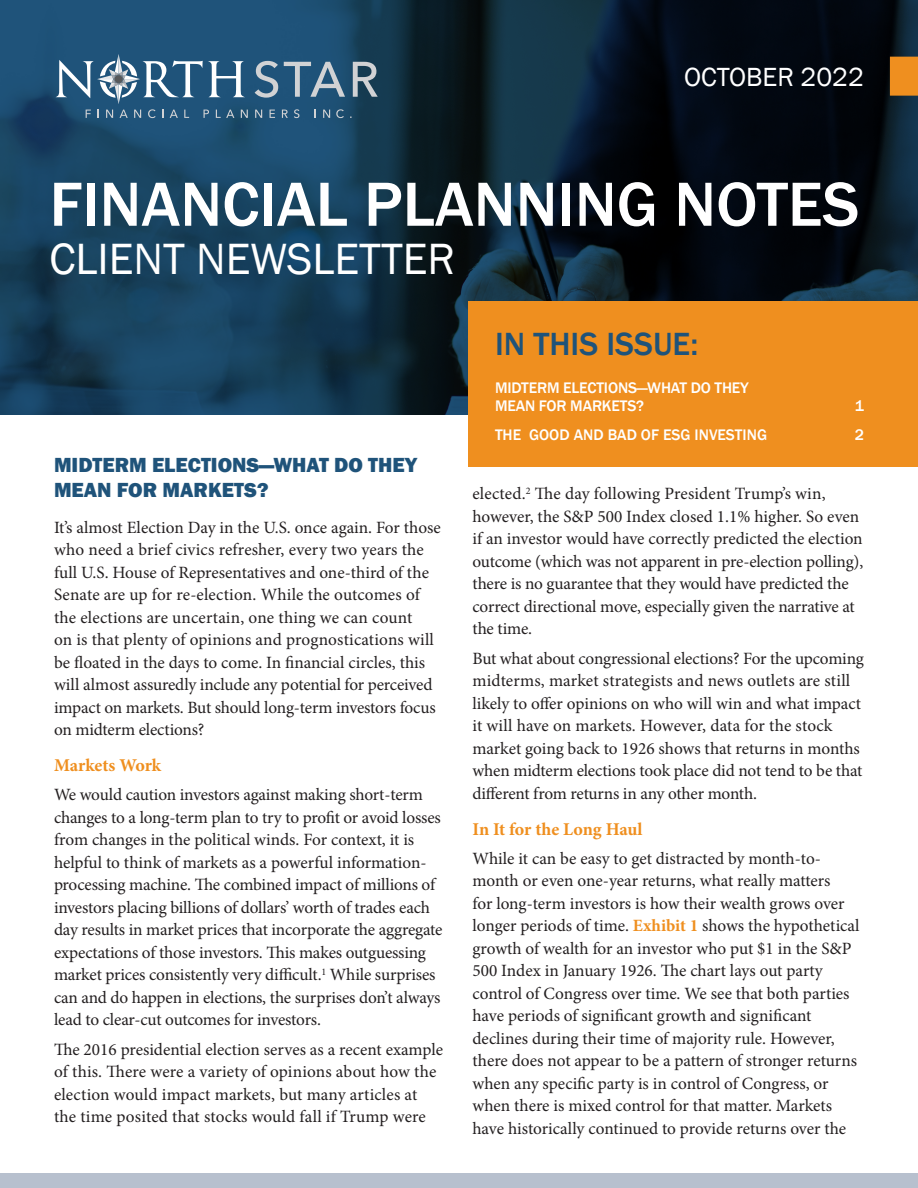
<style>
.page{position:relative;width:918px;height:1188px;background:#fff}
.page>*{position:absolute;margin:0;border:0;box-sizing:border-box;transform-origin:0 0}
.t1{font:500 64.5px "Franklin Gothic";color:#fff}
.t2{font:45px "Franklin Gothic";color:#fff}
.Body_Header_24_28{font:500 33px "Franklin Gothic";color:#1f537a}
.t3{font:27px "Franklin Gothic";color:#fff}
.t4{font:800 21px/25.2px "Franklin Gothic";color:#1f537a}
.t5{font:700 18px "Minion Pro";letter-spacing:-.01em;color:#ef8f1f}
.t6{font:17.25px/22.5px "Minion Pro";letter-spacing:-.01em;color:#231f20}
.Body_Subhead_13_17{font:500 15.75px/18px "Franklin Gothic";letter-spacing:-.01em;color:#fff}
.t7{font:13.5px "Minion Pro";color:#fff}
.s1{font-weight:700;color:#ef8f1f}
</style>
<div class="page">
<svg style="left:0;top:0;width:918px;height:415px;background:#0f2b3f"></svg>
<svg style="left:255px;top:61px;width:23px;height:37px"></svg>
<svg style="left:284px;top:62px;width:61px;height:35px;background:#557994"></svg>
<svg style="left:353px;top:62px;width:25px;height:35px"></svg>
<svg style="left:255px;top:110px;width:7px;height:8px"></svg>
<svg style="left:270px;top:110px;width:5px;height:8px"></svg>
<svg style="left:282px;top:110px;width:6px;height:8px"></svg>
<svg style="left:294px;top:109px;width:5px;height:9px"></svg>
<svg style="left:323px;top:110px;width:7px;height:8px"></svg>
<svg style="left:336px;top:109px;width:8px;height:9px"></svg>
<svg style="left:56px;top:54px;width:192px;height:64px;background:#4b7392"></svg>
<div style="left:0;top:1173px;width:918px;height:15px;background:#b7c0ce"></div>
<div style="left:890px;top:57px;width:28px;height:39px;background:#ef8f1f"></div>
<div style="left:468px;top:301px;width:450px;height:166px;background:#ef8f1f"></div>
<p class="t7" style="left:850px;top:56px;width:8px">1</p>
<p class="t3" style="left:684px;top:60px;width:181px">OCTOBER 2022</p>
<p class="t1" style="left:50px;top:164px;width:811px">FINANCIAL PLANNING NOTES</p>
<p class="t2" style="left:50px;top:231px;width:407px">CLIENT NEWSLETTER</p>
<p class="Body_Header_24_28" style="left:495px;top:323px;width:205px">IN THIS ISSUE:</p>
<p class="Body_Subhead_13_17" style="left:495px;top:379px;width:255px">MIDTERM ELECTIONS—WHAT DO THEY<br>MEAN FOR MARKETS?</p>
<p class="Body_Subhead_13_17" style="left:855px;top:397px;width:11px">1</p>
<p class="t4" style="left:54px;top:452px;width:365px">MIDTERM ELECTIONS—WHAT DO THEY<br>MEAN FOR MARKETS?</p>
<p class="t6" style="left:54px;top:516px;width:388px">It’s almost Election Day in the U.S. once again. For those who need a brief civics refresher, every two years the full U.S. House of Representatives and one-third of the Senate are up for re-election. While the outcomes of the elections are uncertain, one thing we can count<br>on is that plenty of opinions and prognostications will be floated in the days to come. In financial circles, this will almost assuredly include any potential for perceived impact on markets. But should long-term investors focus on midterm elections?</p>
<p class="t5" style="left:54px;top:753px;width:109px">Markets Work</p>
<p class="t6" style="left:54px;top:784px;width:390px">We would caution investors against making short-term changes to a long-term plan to try to profit or avoid losses from changes in the political winds. For context, it is helpful to think of markets as a powerful information&shy;processing machine. The combined impact of millions of investors placing billions of dollars’ worth of trades each day results in market prices that incorporate the aggregate expectations of those investors. This makes outguessing market prices consistently very difficult.<sup>1</sup> While surprises can and do happen in elections, the surprises don’t always lead to clear-cut outcomes for investors.</p>
<p class="t6" style="left:54px;top:1038px;width:391px">The 2016 presidential election serves as a recent example of this. There were a variety of opinions about how the election would impact markets, but many articles at the time posited that stocks would fall if Trump were</p>
<p class="Body_Subhead_13_17" style="left:495px;top:426px;width:274px">THE GOOD AND BAD OF ESG INVESTING</p>
<p class="Body_Subhead_13_17" style="left:855px;top:426px;width:11px">2</p>
<p class="t6" style="left:472px;top:483px;width:392px">elected.<sup>2</sup> The day following President Trump’s win, however, the S&amp;P 500 Index closed 1.1% higher. So even if an investor would have correctly predicted the election outcome (which was not apparent in pre-election polling), there is no guarantee that they would have predicted the correct directional move, especially given the narrative at the time.</p>
<p class="t6" style="left:472px;top:647px;width:393px">But what about congressional elections? For the upcoming midterms, market strategists and news outlets are still likely to offer opinions on who will win and what impact it will have on markets. However, data for the stock market going back to 1926 shows that returns in months when midterm elections took place did not tend to be that different from returns in any other month.</p>
<p class="t5" style="left:472px;top:816px;width:172px">In It for the Long Haul</p>
<p class="t6" style="left:472px;top:847px;width:389px">While it can be easy to get distracted by month-to&shy;month or even one-year returns, what really matters<br>for long-term investors is how their wealth grows over longer periods of time. <span class="s1">Exhibit 1</span> shows the hypothetical growth of wealth for an investor who put $1 in the S&amp;P 500 Index in January 1926. The chart lays out party control of Congress over time. We see that both parties have periods of significant growth and significant declines during their time of majority rule. However, there does not appear to be a pattern of stronger returns when any specific party is in control of Congress, or when there is mixed control for that matter. Markets have historically continued to provide returns over the</p>
</div>
